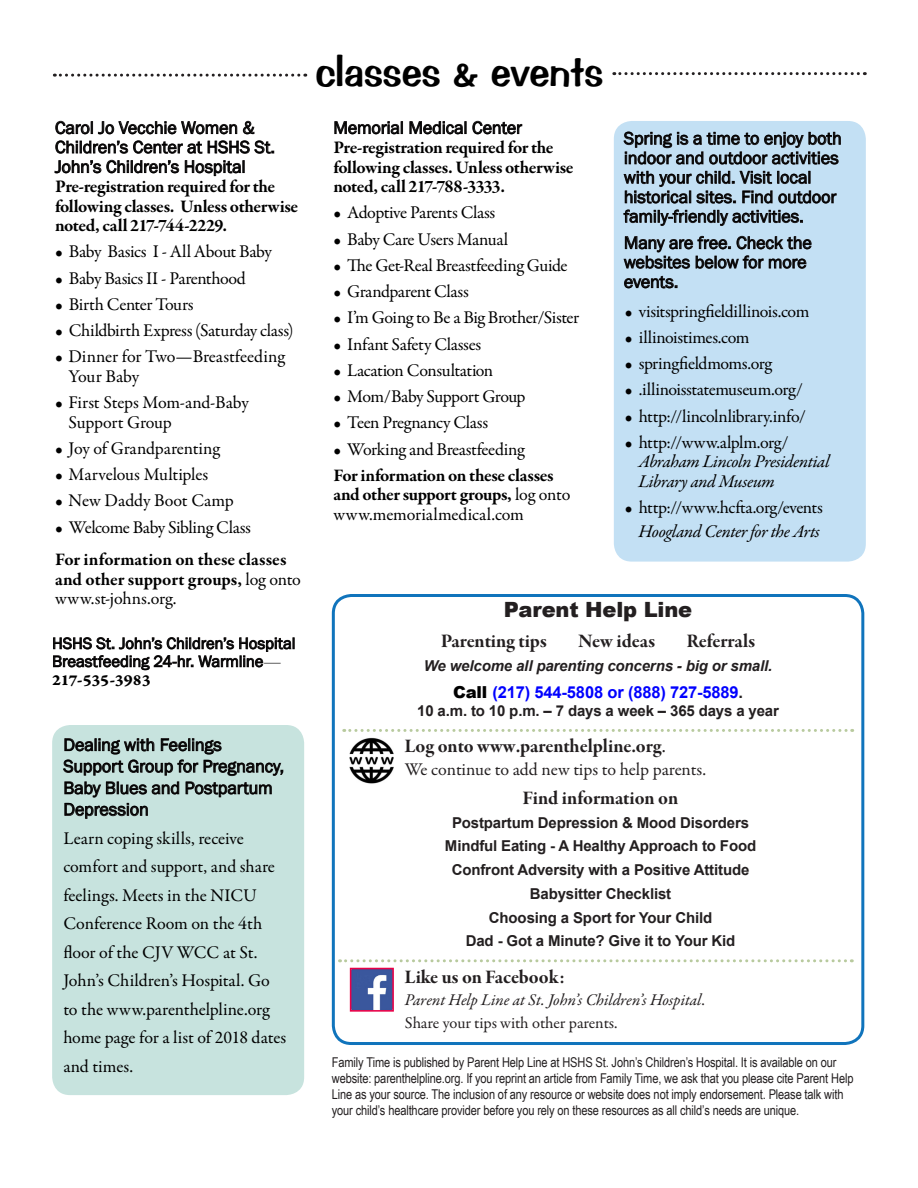
<style>
.page{position:relative;width:918px;height:1188px;background:#fff}
.page>*{position:absolute;margin:0;border:0;box-sizing:border-box;transform-origin:0 0}
.t1{font:42px "Impress BT";letter-spacing:-.01em;color:#000}
.t2{font:900 21px "Arial";letter-spacing:-.01em;color:#231f20}
.t3{font:19.5px "Garamond Premr Pro Bd Subh";color:#231f20}
.t4{font:18px/28.5px "Garamond Premr Pro";letter-spacing:-.015em;color:#000}
.t5{font:18px/19.5px "Franklin Gothic";letter-spacing:-.01em;color:#000}
.t6{font:700 18px/19.5px "Garamond Premr Pro";letter-spacing:-.02em;color:#000}
.t7{font:700 18px/19.5px "Garamond Premr Pro";color:#000}
.t8{font:italic 18px/19.5px "Garamond Premr Pro";letter-spacing:-.025em;color:#000}
.t9{font:18px "Garamond Premr Pro";letter-spacing:-.005em;color:#231f20}
.t10{font:16.5px/18px "Franklin Gothic";letter-spacing:-.005em;color:#000}
.t11{font:italic 16.5px "Garamond Premr Pro";letter-spacing:-.005em;color:#231f20}
.t12{font:700 16.5px "Arial";letter-spacing:-.01em;color:#00f}
.t13{font:16.5px "Garamond Premr Pro";letter-spacing:-.005em;color:#231f20}
.t14{font:700 15px "Arial";letter-spacing:-.01em;color:#231f20}
.t15{font:italic 700 15px "Arial";letter-spacing:-.01em;color:#231f20}
.t16{font:13.5px/16.2px "Arial Narrow";letter-spacing:-.01em;color:#231f20}
.s1{font-weight:400}
.s2{font-family:"Times New Roman"}
.s3{font-family:"Garamond Premr Pro Bd Capt"}
.s4{font-size:31.5px}
.s5{font-weight:900;color:#000}
.s6{color:#231f20}
.s7{font-family:"Garamond Premr Pro"}
.s8{font-style:normal}
</style>
<div class="page">
<div style="left:52px;top:725px;width:252px;height:370px;background:#c7e3de;border-radius:18px"></div>
<div style="left:614px;top:121px;width:252px;height:441px;background:#c3e0f4;border-radius:18px"></div>
<svg style="left:340px;top:959px;width:512px;height:3px"></svg>
<img style="left:353px;top:971px;width:38px;height:38px">
<div style="left:350px;top:968px;width:44px;height:44px;border:2px solid #e80048"></div>
<div style="left:332px;top:594px;width:532px;height:451px;border:3px solid #1074bc;border-radius:18px"></div>
<svg style="left:344px;top:729px;width:509px;height:3px"></svg>
<img style="left:350px;top:737px;width:44px;height:47px">
<svg style="left:54px;top:74px;width:252px;height:3px"></svg>
<svg style="left:614px;top:72px;width:251px;height:3px"></svg>
<svg style="left:53px;top:637px;width:242px;height:34px"></svg>
<svg style="left:55px;top:120px;width:219px;height:34px"></svg>
<svg style="left:54px;top:160px;width:125px;height:14px"></svg>
<svg style="left:185px;top:160px;width:60px;height:16px"></svg>
<svg style="left:334px;top:121px;width:69px;height:14px"></svg>
<svg style="left:409px;top:120px;width:114px;height:15px"></svg>
<svg style="left:63px;top:738px;width:221px;height:81px"></svg>
<svg style="left:623px;top:131px;width:218px;height:95px"></svg>
<svg style="left:623px;top:235px;width:189px;height:34px"></svg>
<svg style="left:624px;top:276px;width:54px;height:13px"></svg>
<p class="t5" style="left:55px;top:118px;width:222px">Carol Jo Vecchie Women &amp;<br>Children’s Center at HSHS St.<br>John’s Children’s Hospital</p>
<p class="t6" style="left:55px;top:177px;width:245px">Pre-registration required for the following classes. Unless otherwise noted, call 217-744-2229.</p>
<p class="t4" style="left:55px;top:238px;width:218px">• Baby Basics I - All About Baby</p>
<p class="t4" style="left:55px;top:264px;width:192px">• Baby Basics II - Parenthood</p>
<p class="t4" style="left:55px;top:290px;width:140px">• Birth Center Tours</p>
<p class="t4" style="left:55px;top:317px;width:240px">• Childbirth Express (Saturday class)</p>
<p class="t4" style="left:69px;top:347px;width:218px;line-height:19.5px;text-indent:-14px">• Dinner for Two—Breastfeeding<br>Your Baby</p>
<p class="t4" style="left:69px;top:393px;width:182px;line-height:19.5px;text-indent:-14px">• First Steps Mom-and-Baby<br>Support Group</p>
<p class="t4" style="left:55px;top:434px;width:166px">• Joy of Grandparenting</p>
<p class="t4" style="left:55px;top:461px;width:155px">• Marvelous Multiples</p>
<p class="t4" style="left:55px;top:487px;width:180px">• New Daddy Boot Camp</p>
<p class="t4" style="left:55px;top:513px;width:197px">• Welcome Baby Sibling Class</p>
<p class="t7" style="left:55px;top:550px;width:247px">For information on these classes and other support groups, <span class="s1">log onto www.st-johns.org.</span></p>
<p class="t10" style="left:52px;top:635px;width:245px">HSHS St. John’s Children’s Hospital<br>Breastfeeding 24-hr. Warmline<span class="s2">—<br></span><span class="s3">217-535-3983</span></p>
<p class="t5" style="left:63px;top:734px;width:222px;line-height:21.6px">Dealing with Feelings<br>Support Group for Pregnancy,<br>Baby Blues and Postpartum<br>Depression</p>
<p class="t4" style="left:63px;top:824px;width:224px">Learn coping skills, receive comfort and support, and share feelings. Meets in the NICU<br>Conference Room on the 4th floor of the CJV WCC at St.<br>John’s Children’s Hospital. Go to the www.parenthelpline.org home page for a list of 2018 dates and times.</p>
<p class="t1" style="left:315px;top:46px;width:290px">classes <span class="s4">&amp;</span> events</p>
<p class="t5" style="left:333px;top:118px;width:190px">Memorial Medical Center</p>
<p class="t6" style="left:333px;top:138px;width:242px">Pre-registration required for the following classes. Unless otherwise noted, call 217-788-3333.</p>
<p class="t4" style="left:333px;top:199px;width:164px">• Adoptive Parents Class</p>
<p class="t4" style="left:333px;top:225px;width:176px">• Baby Care Users Manual</p>
<p class="t4" style="left:333px;top:251px;width:236px">• The Get-Real Breastfeeding Guide</p>
<p class="t4" style="left:333px;top:278px;width:137px">• Grandparent Class</p>
<p class="t4" style="left:333px;top:304px;width:247px">• I’m Going to Be a Big Brother/Sister</p>
<p class="t4" style="left:333px;top:330px;width:149px">• Infant Safety Classes</p>
<p class="t4" style="left:333px;top:356px;width:161px">• Lacation Consultation</p>
<p class="t4" style="left:333px;top:383px;width:194px">• Mom/Baby Support Group</p>
<p class="t4" style="left:333px;top:409px;width:156px">• Teen Pregnancy Class</p>
<p class="t4" style="left:333px;top:435px;width:193px">• Working and Breastfeeding</p>
<p class="t6" style="left:333px;top:466px;width:239px">For information on these classes and other support groups, <span class="s1">log onto www.memorialmedical.com</span></p>
<p class="t5" style="left:624px;top:129px;width:219px">Spring is a time to enjoy both indoor and outdoor activities with your child. Visit local historical sites. Find outdoor family-friendly activities.</p>
<p class="t5" style="left:624px;top:233px;width:189px">Many are free. Check the websites below for more events.</p>
<p class="t4" style="left:625px;top:297px;width:186px">• visitspringfieldillinois.com</p>
<p class="t4" style="left:625px;top:323px;width:126px">• illinoistimes.com</p>
<p class="t4" style="left:625px;top:350px;width:148px">• springfieldmoms.org</p>
<p class="t4" style="left:625px;top:376px;width:180px">• .illinoisstatemuseum.org/</p>
<p class="t4" style="left:625px;top:402px;width:183px">• http://lincolnlibrary.info/</p>
<p class="t4" style="left:625px;top:428px;width:165px">• http://www.alplm.org/</p>
<p class="t8" style="left:638px;top:453px;width:193px">Abraham Lincoln Presidential<br>Library and Museum</p>
<p class="t4" style="left:625px;top:494px;width:199px">• http://www.hcfta.org/events</p>
<p class="t8" style="left:638px;top:522px;width:183px">Hoogland Center for the Arts</p>
<p class="t2" style="left:504px;top:595px;width:190px">Parent Help Line</p>
<p class="t3" style="left:441px;top:629px;width:107px">Parenting tips</p>
<p class="t3" style="left:579px;top:629px;width:78px">New ideas</p>
<p class="t3" style="left:687px;top:629px;width:70px">Referrals</p>
<p class="t15" style="left:424px;top:656px;width:350px">We welcome all parenting concerns - big or small.</p>
<p class="t12" style="left:453px;top:680px;width:292px"><span class="s5">Call</span> (217) 544-5808 or (888) 727-5889<span class="s6">.</span></p>
<p class="t14" style="left:417px;top:700px;width:363px">10 a.m. to 10 p.m. – 7 days a week – 365 days a year</p>
<p class="t3" style="left:405px;top:735px;width:262px">Log onto www.parenthelpline.org<span class="s7">.</span></p>
<p class="t9" style="left:405px;top:758px;width:303px">We continue to add new tips to help parents.</p>
<p class="t3" style="left:523px;top:787px;width:157px">Find information on</p>
<p class="t14" style="left:452px;top:812px;width:298px">Postpartum Depression &amp; Mood Disorders</p>
<p class="t14" style="left:445px;top:836px;width:313px">Mindful Eating - A Healthy Approach to Food</p>
<p class="t14" style="left:452px;top:859px;width:299px">Confront Adversity with a Positive Attitude</p>
<p class="t14" style="left:530px;top:883px;width:143px">Babysitter Checklist</p>
<p class="t14" style="left:489px;top:907px;width:225px">Choosing a Sport for Your Child</p>
<p class="t14" style="left:466px;top:930px;width:271px">Dad - Got a Minute? Give it to Your Kid</p>
<p class="t3" style="left:405px;top:965px;width:162px">Like us on Facebook:</p>
<p class="t11" style="left:405px;top:990px;width:301px">Parent Help Line at St. John’s Children’s Hospital<span class="s8">.</span></p>
<p class="t13" style="left:405px;top:1013px;width:214px">Share your tips with other parents.</p>
<p class="t16" style="left:332px;top:1053px;width:523px">Family Time is published by Parent Help Line at HSHS St. John’s Children’s Hospital. It is available on our website: parenthelpline.org. If you reprint an article from Family Time, we ask that you please cite Parent Help Line as your source. The inclusion of any resource or website does not imply endorsement. Please talk with your child’s healthcare provider before you rely on these resources as all child’s needs are unique.</p>
</div>
